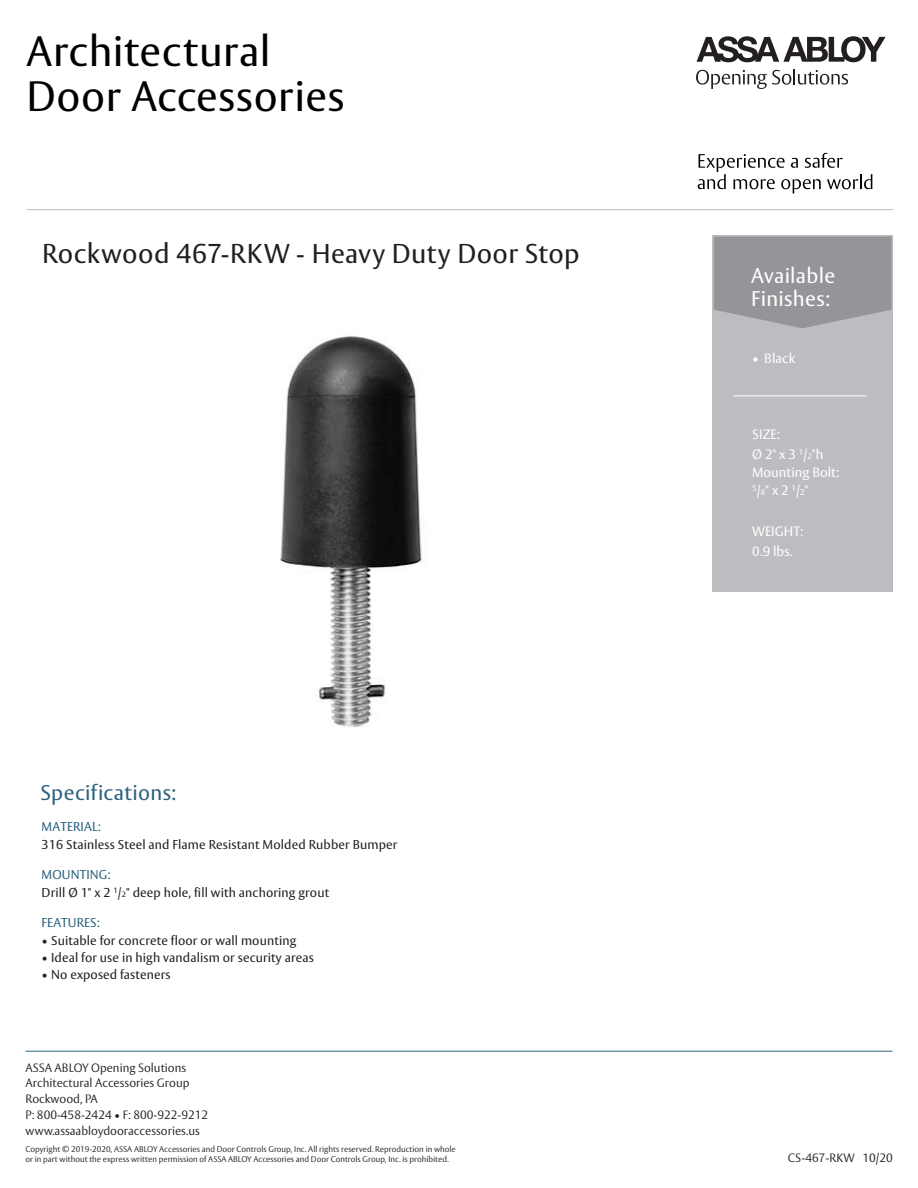
<style>
.page{position:relative;width:918px;height:1188px;background:#fff}
.page>*{position:absolute;margin:0;border:0;box-sizing:border-box;transform-origin:0 0}
.t1{font:42px/45.8px "ASSA Vesta";letter-spacing:.015em;color:#000}
.t2{font:27px "ASSA Vesta";letter-spacing:.015em;color:#231f20}
.t3{font:21px/22.5px "ASSA Vesta";letter-spacing:.015em;color:#fff}
.t4{font:21px "ASSA Vesta";letter-spacing:.015em;color:#2b627f}
.t5{font:13.5px/18px "ASSA Vesta";color:#fff}
.t6{font:12.75px "ASSA Vesta";letter-spacing:.01em;color:#231f20}
.t7{font:12.75px "ASSA Vesta";letter-spacing:.01em;color:#2b627f}
.t8{font:300 12px "ASSA Vesta";color:#231f20}
.t9{font:300 8.25px/9.8px "ASSA Vesta";color:#231f20}
.s1{font-size:7.65px}
.s2{font-size:8.1px}
</style>
<div class="page">
<div style="left:713px;top:235px;width:180px;height:357px;background:#bcbdc0"></div>
<svg style="left:714px;top:237px;width:178px;height:91px;background:#97989b"></svg>
<hr style="left:26px;top:1051px;width:866px;height:1px;background:#2b627f">
<img style="left:280px;top:336px;width:143px;height:391px">
<hr style="left:733px;top:396px;width:133px;height:1px;background:#fff">
<hr style="left:27px;top:209px;width:867px;height:1px;background:#bcbdc0">
<svg style="left:697px;top:36px;width:189px;height:26px"></svg>
<svg style="left:696px;top:69px;width:152px;height:20px"></svg>
<svg style="left:698px;top:153px;width:174px;height:40px"></svg>
<p class="t1" style="left:27px;top:30px;width:319px">Architectural<br>Door Accessories</p>
<p class="t2" style="left:42px;top:237px;width:539px">Rockwood 467-RKW - Heavy Duty Door Stop</p>
<p class="t4" style="left:41px;top:780px;width:137px">Specifications:</p>
<p class="t7" style="left:42px;top:819px;width:61px">MATERIAL:</p>
<p class="t6" style="left:42px;top:836px;width:357px">316 Stainless Steel and Flame Resistant Molded Rubber Bumper</p>
<p class="t7" style="left:42px;top:867px;width:70px">MOUNTING:</p>
<p class="t6" style="left:42px;top:885px;width:289px">Drill Ø 1" x 2 <sup>1</sup>/<span class="s1">2</span>" deep hole, fill with anchoring grout</p>
<p class="t7" style="left:42px;top:915px;width:60px">FEATURES:</p>
<p class="t6" style="left:42px;top:933px;width:256px">• Suitable for concrete floor or wall mounting</p>
<p class="t6" style="left:42px;top:949px;width:274px">• Ideal for use in high vandalism or security areas</p>
<p class="t6" style="left:42px;top:967px;width:131px">• No exposed fasteners</p>
<p class="t8" style="left:26px;top:1060px;width:162px">ASSA ABLOY Opening Solutions</p>
<p class="t8" style="left:26px;top:1076px;width:166px">Architectural Accessories Group</p>
<p class="t8" style="left:26px;top:1092px;width:74px">Rockwood, PA</p>
<p class="t8" style="left:26px;top:1107px;width:184px">P: 800-458-2424 • F: 800-922-9212</p>
<p class="t8" style="left:26px;top:1123px;width:176px">www.assaabloydooraccessories.us</p>
<p class="t9" style="left:26px;top:1144px;width:432px">Copyright © 2019-2020, ASSA ABLOY Accessories and Door Controls Group, Inc. All rights reserved. Reproduction in whole or in part without the express written permission of ASSA ABLOY Accessories and Door Controls Group, Inc. is prohibited.</p>
<p class="t3" style="left:751px;top:265px;width:86px">Available<br>Finishes:</p>
<p class="t5" style="left:752px;top:350px;width:45px">• Black</p>
<p class="t5" style="left:752px;top:426px;width:29px">SIZE:</p>
<p class="t5" style="left:752px;top:446px;width:88px">Ø 2" x 3 <sup>1</sup>/<span class="s2">2</span>"h<br>Mounting Bolt:<br><sup>5</sup>/<span class="s2">8</span>" x 2 <sup>1</sup>/<span class="s2">2</span>"</p>
<p class="t5" style="left:752px;top:523px;width:53px">WEIGHT:</p>
<p class="t5" style="left:752px;top:543px;width:42px">0.9 lbs.</p>
<p class="t8" style="left:788px;top:1151px;width:106px">CS-467-RKW 10/20</p>
</div>
